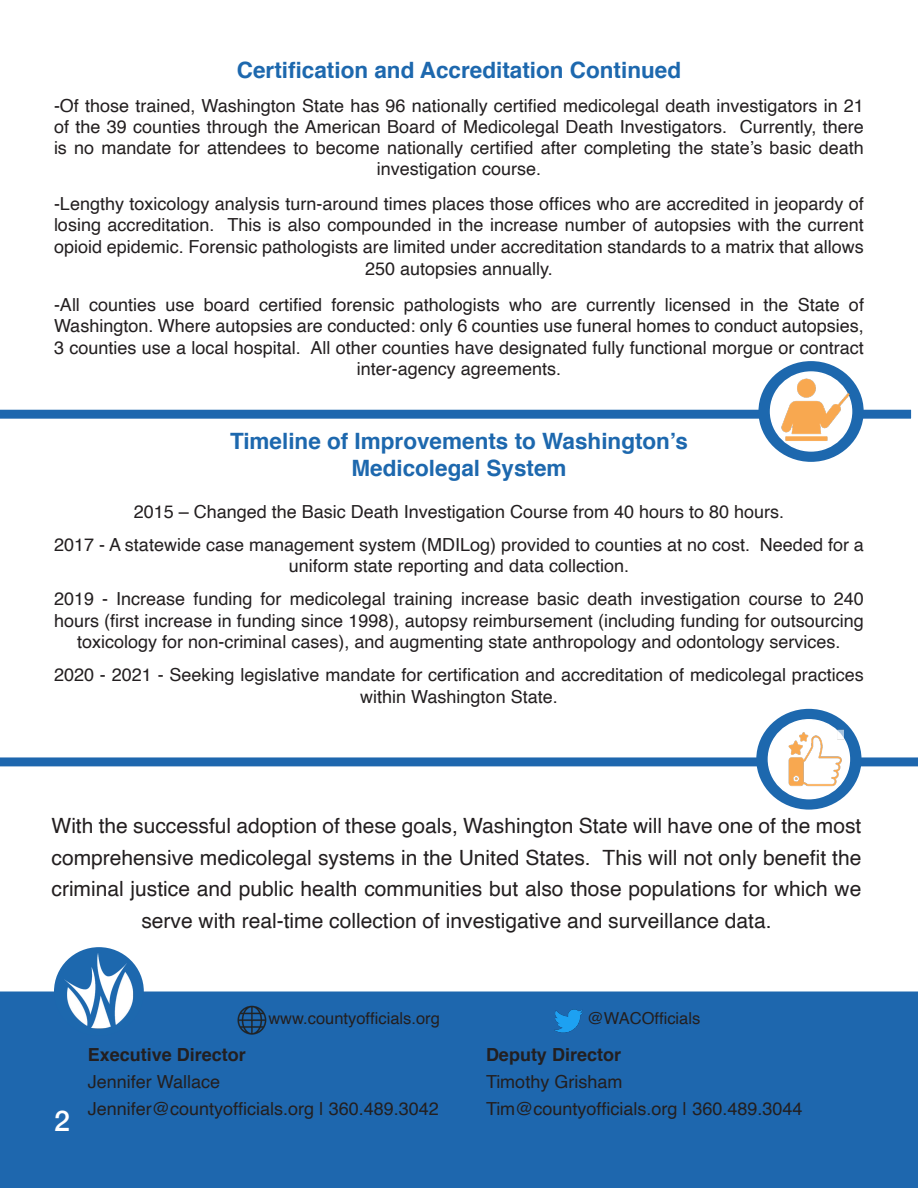
<style>
.page{position:relative;width:918px;height:1188px;background:#fff}
.page>*{position:absolute;margin:0;border:0;box-sizing:border-box;transform-origin:0 0}
.t1{font:500 28.5px "Helvetica Neue";color:#fff}
.t2{font:700 22.5px "Helvetica";color:#1d68ae}
.t3{font:21px/31.5px "Helvetica";color:#231f20;text-align:center}
.t4{font:18px/21.6px "Helvetica";color:#231f20;text-align:center}
.t5{font:700 18px "Helvetica";color:#231f20}
.t6{font:16.5px "Helvetica";color:#231f20}
</style>
<div class="page">
<svg style="left:0;top:409px;width:912px;height:10px;background:#3677b6"></svg>
<div style="left:0;top:991px;width:918px;height:197px;background:#1e67ae"></div>
<div style="left:54px;top:947px;width:90px;height:89px;background:#1d68ae;border-radius:50%"></div>
<img style="left:61px;top:952px;width:76px;height:77px">
<img style="left:550px;top:1005px;width:37px;height:31px">
<img style="left:238px;top:1002px;width:30px;height:37px">
<div style="left:758px;top:361px;width:106px;height:101px;background:#1d68ae;border-radius:50%"></div>
<div style="left:771px;top:372px;width:81px;height:79px;background:#fff;border-radius:50%"></div>
<img style="left:750px;top:371px;width:131px;height:74px">
<svg style="left:0;top:757px;width:918px;height:10px;background:#3577b6"></svg>
<div style="left:756px;top:709px;width:106px;height:101px;background:#1d68ae;border-radius:50%"></div>
<div style="left:768px;top:720px;width:81px;height:79px;background:#fff;border-radius:50%"></div>
<div style="left:768px;top:719px;width:82px;height:80px;border:2px solid #fff;border-radius:50%"></div>
<img style="left:775px;top:727px;width:68px;height:65px">
<p class="t2" style="left:237px;top:52px;width:446px">Certification and Accreditation Continued</p>
<p class="t4" style="left:54px;top:95px;width:811px;line-height:21.1px">-Of those trained, Washington State has 96 nationally certified medicolegal death investigators in 21 of the 39 counties through the American Board of Medicolegal Death Investigators. Currently, there is no mandate for attendees to become nationally certified after completing the state’s basic death investigation course.</p>
<p class="t4" style="left:54px;top:193px;width:811px">-Lengthy toxicology analysis turn-around times places those offices who are accredited in jeopardy of losing accreditation. This is also compounded in the increase number of autopsies with the current opioid epidemic. Forensic pathologists are limited under accreditation standards to a matrix that allows 250 autopsies annually.</p>
<p class="t4" style="left:54px;top:294px;width:812px">-All counties use board certified forensic pathologists who are currently licensed in the State of Washington. Where autopsies are conducted: only 6 counties use funeral homes to conduct autopsies, 3 counties use a local hospital. All other counties have designated fully functional morgue or contract inter-agency agreements.</p>
<p class="t2" style="left:230px;top:423px;width:459px">Timeline of Improvements to Washington’s</p>
<p class="t2" style="left:351px;top:450px;width:217px">Medicolegal System</p>
<p class="t4" style="left:134px;top:501px;width:652px">2015 – Changed the Basic Death Investigation Course from 40 hours to 80 hours.</p>
<p class="t4" style="left:54px;top:534px;width:812px">2017 - A statewide case management system (MDILog) provided to counties at no cost. Needed for a uniform state reporting and data collection.</p>
<p class="t4" style="left:54px;top:589px;width:811px">2019 - Increase funding for medicolegal training increase basic death investigation course to 240 hours (first increase in funding since 1998), autopsy reimbursement (including funding for outsourcing toxicology for non-criminal cases), and augmenting state anthropology and odontology services.</p>
<p class="t4" style="left:54px;top:665px;width:811px">2020 - 2021 - Seeking legislative mandate for certification and accreditation of medicolegal practices within Washington State.</p>
<p class="t3" style="left:52px;top:811px;width:811px">With the successful adoption of these goals, Washington State will have one of the most comprehensive medicolegal systems in the United States. This will not only benefit the criminal justice and public health communities but also those populations for which we serve with real-time collection of investigative and surveillance data.</p>
<p class="t1" style="left:54px;top:1098px;width:17px">2</p>
<p class="t6" style="left:268px;top:1005px;width:173px">www.countyofficials.org</p>
<p class="t6" style="left:587px;top:1005px;width:115px">@WACOfficials</p>
<p class="t5" style="left:88px;top:1040px;width:160px">Executive Director</p>
<p class="t4" style="left:88px;top:1072px;width:134px">Jennifer Wallace</p>
<p class="t4" style="left:88px;top:1099px;width:353px">Jennifer@countyofficials.org | 360.489.3042</p>
<p class="t5" style="left:486px;top:1040px;width:137px">Deputy Director</p>
<p class="t4" style="left:486px;top:1072px;width:138px">Timothy Grisham</p>
<p class="t4" style="left:486px;top:1099px;width:318px">Tim@countyofficials.org | 360.489.3044</p>
</div>
